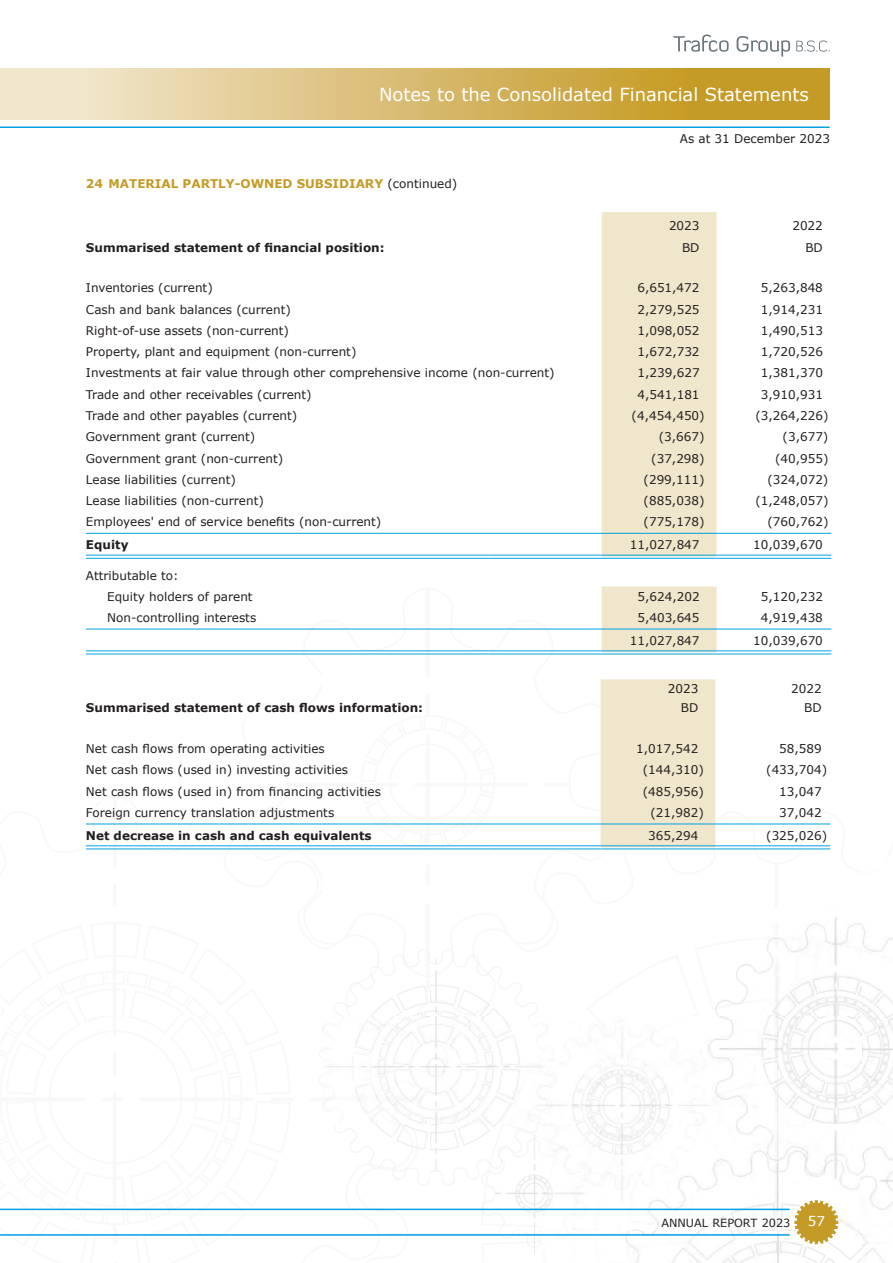
<style>
.page{position:relative;width:893px;height:1263px;background:#fff}
.page>*{position:absolute;margin:0;border:0;box-sizing:border-box;transform-origin:0 0}
.t1{font:18px "Verdana";color:#fff}
.t2{font:13.5px "Verdana";color:#fff}
.t3{font:12px/21.3px "Verdana";color:#231f20}
.t4{font:700 12px "Verdana";color:#231f20}
.t5{font:700 12px "Verdana";color:#c59b27}
.t6{font:11.25px "Verdana";color:#231f20}
.s1{font-weight:400;color:#231f20}
</style>
<div class="page">
<img style="left:0;top:587px;width:893px;height:675px">
<svg style="left:795px;top:1200px;width:43px;height:43px"></svg>
<svg style="left:673px;top:35px;width:157px;height:22px"></svg>
<svg style="left:0;top:68px;width:830px;height:51px;background:#d9bc72"></svg>
<hr style="left:0;top:126px;width:830px;height:2px;background:#00a1e3">
<hr style="left:0;top:1208px;width:790px;height:1px;background:#00a1e3">
<hr style="left:0;top:1233px;width:790px;height:2px;background:#00a1e3">
<svg style="left:602px;top:212px;width:114px;height:440px;background:#f0e7ce"></svg>
<hr style="left:86px;top:533px;width:745px;height:1px;background:#00a1e3">
<hr style="left:86px;top:555px;width:403px;height:1px;background:#00a1e3">
<hr style="left:86px;top:558px;width:403px;height:1px;background:#00a1e3">
<hr style="left:489px;top:555px;width:113px;height:1px;background:#00a1e3">
<hr style="left:489px;top:558px;width:113px;height:1px;background:#00a1e3">
<hr style="left:602px;top:555px;width:114px;height:1px;background:#00a1e3">
<hr style="left:602px;top:558px;width:114px;height:1px;background:#00a1e3">
<hr style="left:716px;top:555px;width:115px;height:1px;background:#00a1e3">
<hr style="left:716px;top:558px;width:115px;height:1px;background:#00a1e3">
<hr style="left:86px;top:628px;width:745px;height:1px;background:#00a1e3">
<hr style="left:86px;top:650px;width:403px;height:1px;background:#00a1e3">
<hr style="left:86px;top:653px;width:403px;height:1px;background:#00a1e3">
<hr style="left:489px;top:650px;width:113px;height:1px;background:#00a1e3">
<hr style="left:489px;top:653px;width:113px;height:1px;background:#00a1e3">
<hr style="left:602px;top:650px;width:114px;height:1px;background:#00a1e3">
<hr style="left:602px;top:653px;width:114px;height:1px;background:#00a1e3">
<hr style="left:716px;top:650px;width:115px;height:1px;background:#00a1e3">
<hr style="left:716px;top:653px;width:115px;height:1px;background:#00a1e3">
<div style="left:600px;top:679px;width:115px;height:168px;background:#f0e6cb"></div>
<hr style="left:86px;top:823px;width:744px;height:1px;background:#00a1e3">
<hr style="left:86px;top:845px;width:403px;height:1px;background:#00a1e3">
<hr style="left:86px;top:848px;width:403px;height:1px;background:#00a1e3">
<hr style="left:489px;top:845px;width:111px;height:1px;background:#00a1e3">
<hr style="left:489px;top:848px;width:111px;height:1px;background:#00a1e3">
<hr style="left:600px;top:845px;width:115px;height:1px;background:#00a1e3">
<hr style="left:600px;top:848px;width:115px;height:1px;background:#00a1e3">
<hr style="left:715px;top:845px;width:115px;height:1px;background:#00a1e3">
<hr style="left:715px;top:848px;width:115px;height:1px;background:#00a1e3">
<h1 class="t1" style="left:379px;top:82px;width:431px">Notes to the Consolidated Financial Statements</h1>
<p class="t5" style="left:86px;top:176px;width:373px">24 MATERIAL PARTLY-OWNED SUBSIDIARY <span class="s1">(continued)</span></p>
<p class="t3" style="left:680px;top:127px;width:152px">As at 31 December 2023</p>
<p class="t3" style="left:669px;top:214px;width:32px">2023</p>
<p class="t3" style="left:792px;top:214px;width:32px">2022</p>
<p class="t4" style="left:86px;top:240px;width:300px">Summarised statement of financial position:</p>
<p class="t3" style="left:682px;top:236px;width:19px">BD</p>
<p class="t3" style="left:805px;top:236px;width:19px">BD</p>
<p class="t3" style="left:86px;top:277px;width:128px">Inventories (current)</p>
<p class="t3" style="left:637px;top:277px;width:64px">6,651,472</p>
<p class="t3" style="left:761px;top:277px;width:64px">5,263,848</p>
<p class="t3" style="left:86px;top:298px;width:206px">Cash and bank balances (current)</p>
<p class="t3" style="left:637px;top:298px;width:64px">2,279,525</p>
<p class="t3" style="left:761px;top:298px;width:64px">1,914,231</p>
<p class="t3" style="left:86px;top:319px;width:204px">Right-of-use assets (non-current)</p>
<p class="t3" style="left:637px;top:319px;width:64px">1,098,052</p>
<p class="t3" style="left:761px;top:319px;width:64px">1,490,513</p>
<p class="t3" style="left:86px;top:341px;width:272px">Property, plant and equipment (non-current)</p>
<p class="t3" style="left:637px;top:341px;width:64px">1,672,732</p>
<p class="t3" style="left:761px;top:341px;width:64px">1,720,526</p>
<p class="t3" style="left:86px;top:362px;width:470px">Investments at fair value through other comprehensive income (non-current)</p>
<p class="t3" style="left:637px;top:362px;width:64px">1,239,627</p>
<p class="t3" style="left:761px;top:362px;width:64px">1,381,370</p>
<p class="t3" style="left:86px;top:383px;width:227px">Trade and other receivables (current)</p>
<p class="t3" style="left:637px;top:383px;width:64px">4,541,181</p>
<p class="t3" style="left:761px;top:383px;width:64px">3,910,931</p>
<p class="t3" style="left:86px;top:404px;width:213px">Trade and other payables (current)</p>
<p class="t3" style="left:632px;top:404px;width:75px">(4,454,450)</p>
<p class="t3" style="left:755px;top:404px;width:75px">(3,264,226)</p>
<p class="t3" style="left:86px;top:426px;width:171px">Government grant (current)</p>
<p class="t3" style="left:659px;top:426px;width:47px">(3,667)</p>
<p class="t3" style="left:782px;top:426px;width:47px">(3,677)</p>
<p class="t3" style="left:86px;top:447px;width:199px">Government grant (non-current)</p>
<p class="t3" style="left:651px;top:447px;width:55px">(37,298)</p>
<p class="t3" style="left:775px;top:447px;width:55px">(40,955)</p>
<p class="t3" style="left:86px;top:468px;width:151px">Lease liabilities (current)</p>
<p class="t3" style="left:643px;top:468px;width:63px">(299,111)</p>
<p class="t3" style="left:767px;top:468px;width:63px">(324,072)</p>
<p class="t3" style="left:86px;top:489px;width:179px">Lease liabilities (non-current)</p>
<p class="t3" style="left:643px;top:489px;width:63px">(885,038)</p>
<p class="t3" style="left:755px;top:489px;width:75px">(1,248,057)</p>
<p class="t3" style="left:86px;top:511px;width:297px">Employees' end of service benefits (non-current)</p>
<p class="t3" style="left:643px;top:511px;width:63px">(775,178)</p>
<p class="t3" style="left:767px;top:511px;width:63px">(760,762)</p>
<p class="t4" style="left:86px;top:537px;width:44px">Equity</p>
<p class="t3" style="left:630px;top:533px;width:71px">11,027,847</p>
<p class="t3" style="left:753px;top:533px;width:71px">10,039,670</p>
<p class="t3" style="left:107px;top:564px;width:147px;text-indent:-21px">Attributable to:<br>Equity holders of parent</p>
<p class="t3" style="left:637px;top:585px;width:64px">5,624,202</p>
<p class="t3" style="left:761px;top:585px;width:64px">5,120,232</p>
<p class="t3" style="left:107px;top:606px;width:151px">Non-controlling interests</p>
<p class="t3" style="left:637px;top:606px;width:64px">5,403,645</p>
<p class="t3" style="left:761px;top:606px;width:64px">4,919,438</p>
<p class="t3" style="left:630px;top:629px;width:71px">11,027,847</p>
<p class="t3" style="left:753px;top:629px;width:71px">10,039,670</p>
<p class="t3" style="left:668px;top:677px;width:32px">2023</p>
<p class="t3" style="left:791px;top:677px;width:32px">2022</p>
<p class="t4" style="left:86px;top:699px;width:338px">Summarised statement of cash flows information:</p>
<p class="t3" style="left:681px;top:696px;width:19px">BD</p>
<p class="t3" style="left:804px;top:696px;width:19px">BD</p>
<p class="t3" style="left:86px;top:737px;width:240px">Net cash flows from operating activities</p>
<p class="t3" style="left:636px;top:737px;width:64px">1,017,542</p>
<p class="t3" style="left:779px;top:737px;width:44px">58,589</p>
<p class="t3" style="left:86px;top:759px;width:264px">Net cash flows (used in) investing activities</p>
<p class="t3" style="left:643px;top:759px;width:63px">(144,310)</p>
<p class="t3" style="left:766px;top:759px;width:63px">(433,704)</p>
<p class="t3" style="left:86px;top:780px;width:296px">Net cash flows (used in) from financing activities</p>
<p class="t3" style="left:643px;top:780px;width:63px">(485,956)</p>
<p class="t3" style="left:779px;top:780px;width:44px">13,047</p>
<p class="t3" style="left:86px;top:801px;width:250px">Foreign currency translation adjustments</p>
<p class="t3" style="left:650px;top:801px;width:55px">(21,982)</p>
<p class="t3" style="left:779px;top:801px;width:44px">37,042</p>
<p class="t4" style="left:86px;top:827px;width:287px">Net decrease in cash and cash equivalents</p>
<p class="t3" style="left:648px;top:824px;width:52px">365,294</p>
<p class="t3" style="left:766px;top:824px;width:63px">(325,026)</p>
<p class="t6" style="left:661px;top:1215px;width:130px">ANNUAL REPORT 2023</p>
<p class="t2" style="left:808px;top:1212px;width:19px">57</p>
</div>
